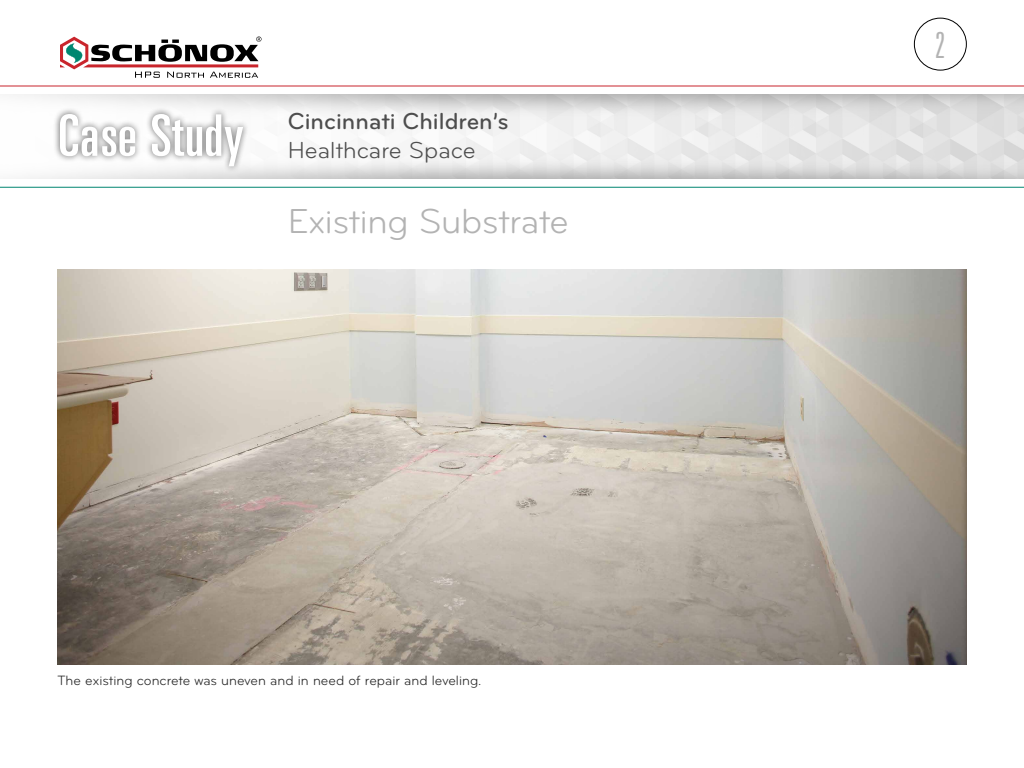
<style>
.page{position:relative;width:1024px;height:768px;background:#fff}
.page>*{position:absolute;margin:0;border:0;box-sizing:border-box;transform-origin:0 0}
.t1{font:36px "Bryant LG";letter-spacing:-.01em;color:#b3b3b3}
.t2{font:300 ultra-condensed 36px "Univers";color:#b3b3b3}
.t3{font:500 24px "Bryant LG";color:#4d4d4d}
.t4{font:24px "Bryant LG";color:#4d4d4d}
.t5{font:14px "Bryant LG";color:#262626}
</style>
<div class="page">
<div style="left:53px;top:107px;width:196px;height:66px;background:#000;opacity:.6"></div>
<svg style="left:60px;top:114px;width:183px;height:52px"></svg>
<hr style="left:0;top:86px;width:1024px;height:1px;background:#c9252c">
<hr style="left:0;top:187px;width:1024px;height:1px;background:#008670">
<img style="left:58px;top:270px;width:908px;height:395px">
<div style="left:914px;top:18px;width:52px;height:52px;border:1px solid #000;border-radius:50%"></div>
<svg style="left:60px;top:36px;width:202px;height:42px"></svg>
<h2 class="t3" style="left:288px;top:106px;width:222px">Cincinnati Children’s</h2>
<h2 class="t4" style="left:288px;top:136px;width:189px">Healthcare Space</h2>
<h1 class="t1" style="left:288px;top:200px;width:283px">Existing Substrate</h1>
<p class="t5" style="left:58px;top:672px;width:426px">The existing concrete was uneven and in need of repair and leveling.</p>
<h1 class="t2" style="left:935px;top:26px;width:11px">2</h1>
</div>
